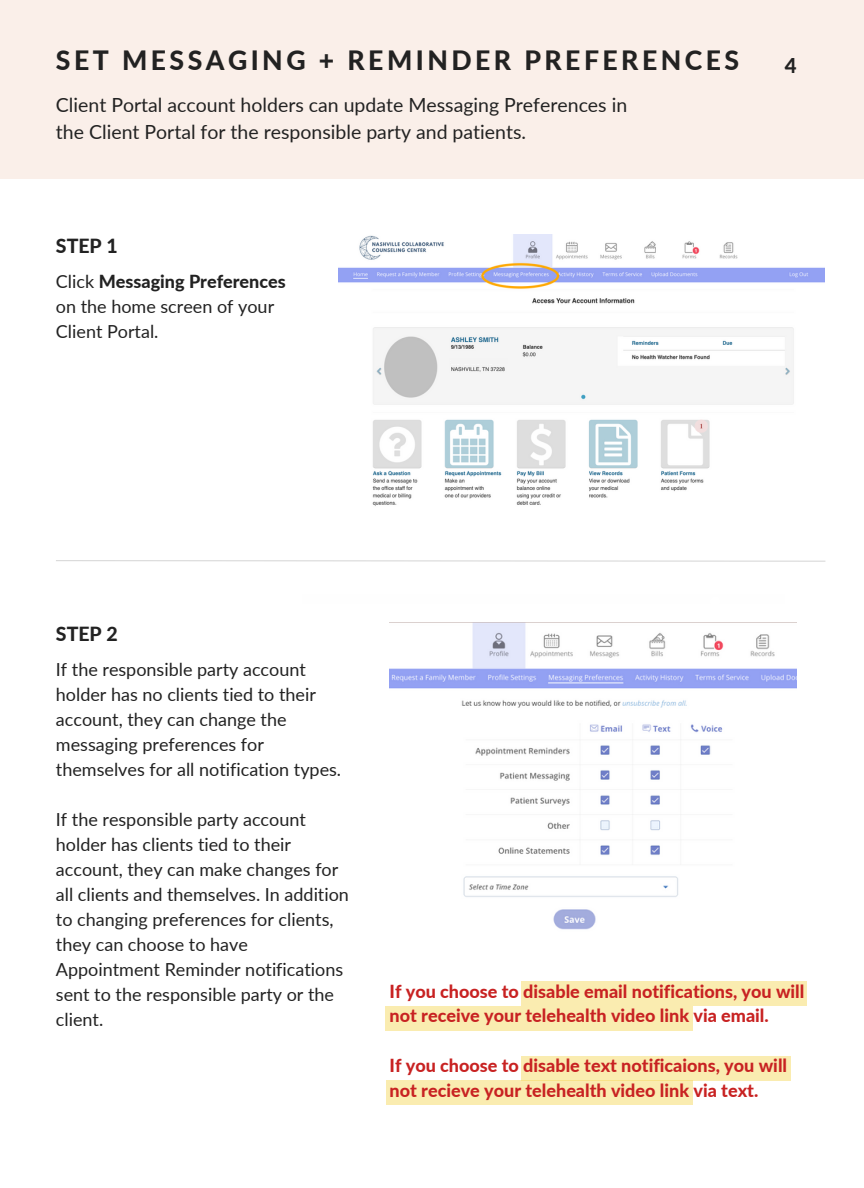
<style>
.page{position:relative;width:864px;height:1188px;background:#fff}
.page>*{position:absolute;margin:0;border:0;box-sizing:border-box;transform-origin:0 0}
.t1{font:800 26.7px "Lato";letter-spacing:.13em;color:#222}
.t2{font:800 20.4px "Lato";color:#222}
.t3{font:19.5px/27px "Lato";color:#222}
.t4{font:800 19.5px "Lato";color:#222}
.t5{font:18px/25px "Lato";color:#222}
.t6{font:800 18px/24.8px "Lato";color:#c82222}
.s1{font-weight:800}
</style>
<div class="page">
<div style="left:0;top:0;width:864px;height:178px;background:#faefe9"></div>
<img style="left:339px;top:235px;width:486px;height:271px">
<img style="left:390px;top:623px;width:407px;height:307px">
<svg style="left:56px;top:560px;width:770px;height:2px"></svg>
<div style="left:451px;top:358px;width:56px;height:6px;background:#f4f4f4"></div>
<div style="left:521px;top:1056px;width:270px;height:25px;background:#faecb0"></div>
<div style="left:386px;top:1081px;width:307px;height:24px;background:#faecb0"></div>
<div style="left:385px;top:1006px;width:308px;height:25px;background:#faecb0"></div>
<div style="left:521px;top:981px;width:285px;height:25px;background:#faecb0"></div>
<p class="t1" style="left:56px;top:44px;width:685px">SET MESSAGING + REMINDER PREFERENCES</p>
<p class="t2" style="left:785px;top:53px;width:13px">4</p>
<p class="t3" style="left:56px;top:91px;width:573px">Client Portal account holders can update Messaging Preferences in the Client Portal for the responsible party and patients.</p>
<p class="t4" style="left:56px;top:234px;width:63px">STEP 1</p>
<p class="t5" style="left:56px;top:269px;width:231px">Click <span class="s1">Messaging Preferences </span>on the home screen of your<br>Client Portal.</p>
<p class="t4" style="left:56px;top:622px;width:63px">STEP 2</p>
<p class="t5" style="left:56px;top:657px;width:287px">If the responsible party account holder has no clients tied to their account, they can change the messaging preferences for themselves for all notification types.</p>
<p class="t5" style="left:56px;top:807px;width:295px">If the responsible party account holder has clients tied to their account, they can make changes for all clients and themselves. In addition to changing preferences for clients, they can choose to have<br>Appointment Reminder notifications sent to the responsible party or the client.</p>
<p class="t6" style="left:390px;top:978px;width:416px">If you choose to disable email notifications, you will not receive your telehealth video link via email.</p>
<p class="t6" style="left:390px;top:1053px;width:399px">If you choose to disable text notificaions, you will not recieve your telehealth video link via text.</p>
</div>
